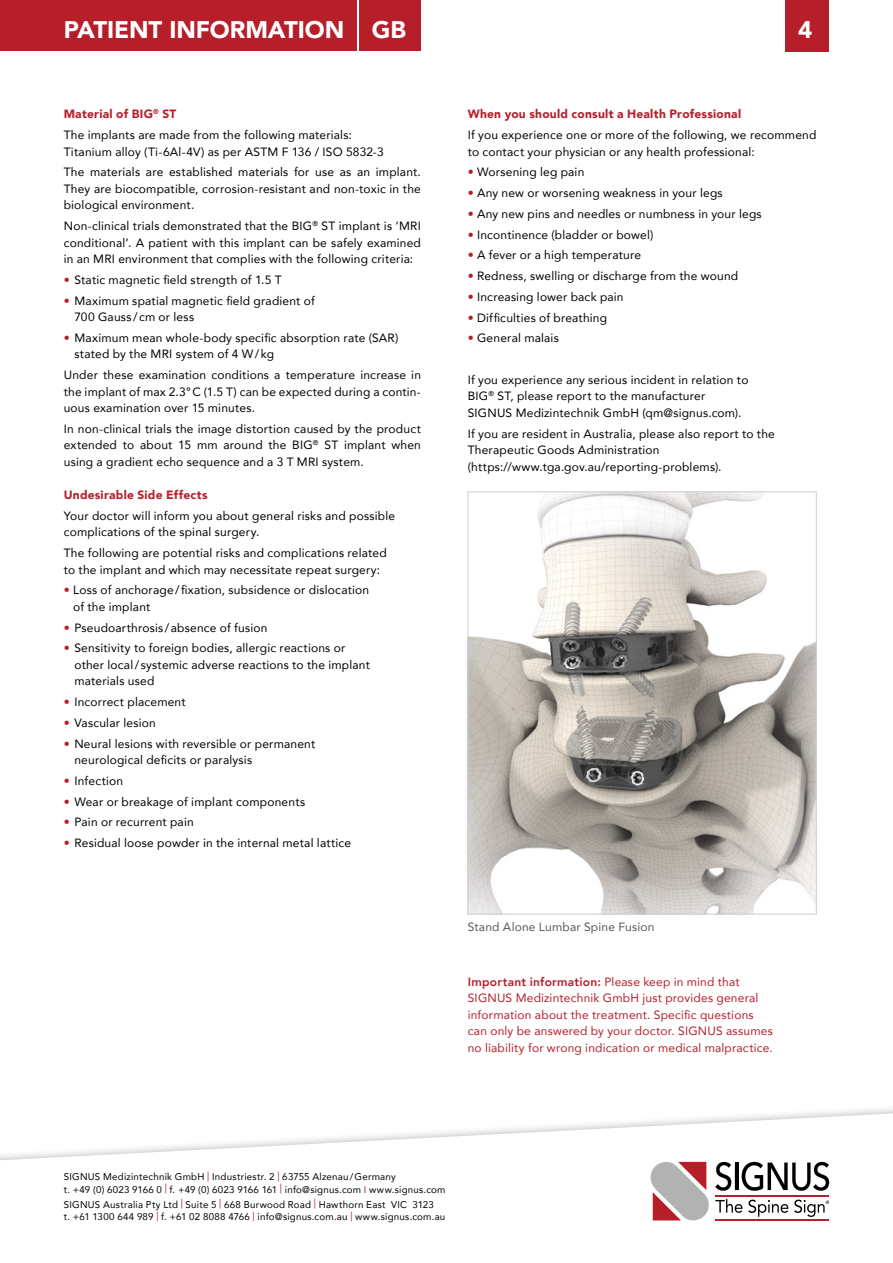
<style>
.page{position:relative;width:893px;height:1263px;background:#fff}
.page>*{position:absolute;margin:0;border:0;box-sizing:border-box;transform-origin:0 0}
.t1{font:900 24px "Avenir";letter-spacing:-.005em;color:#fff}
.t2{font:12px/16.5px "Avenir";letter-spacing:.015em;color:#000}
.t3{font:12px/16.5px "Avenir";letter-spacing:.015em;color:#b61f29}
.t4{font:900 12px "Avenir";letter-spacing:.02em;color:#b61f29}
.t5{font:12px "Avenir";letter-spacing:.015em;color:#575756}
.t6{font:9.75px/12.8px "Avenir";letter-spacing:.025em;color:#000}
.s1{font-weight:900;color:#b61f29}
.s2{color:#b61f29}
.s3{font-weight:800}
</style>
<div class="page">
<div style="left:785px;top:0;width:44px;height:51px;background:#b61f29"></div>
<svg style="left:0;top:1113px;width:893px;height:108px"></svg>
<svg style="left:651px;top:1162px;width:178px;height:58px"></svg>
<div style="left:0;top:0;width:357px;height:51px;background:#b61f29"></div>
<div style="left:359px;top:0;width:61px;height:51px;background:#b61f29"></div>
<img style="left:470px;top:494px;width:344px;height:418px">
<div style="left:468px;top:492px;width:348px;height:422px;border:1px solid #d0d0d0"></div>
<h1 class="t1" style="left:64px;top:9px;width:344px">PATIENT INFORMATION GB</h1>
<p class="t2" style="left:64px;top:103px;width:290px;line-height:20.9px"><span class="s1">Material of BIG</span><sup>®</sup> <span class="s1">ST<br></span>The implants are made from the following materials:</p>
<p class="t2" style="left:64px;top:141px;width:359px;line-height:20.7px">Titanium alloy (Ti-6Al-4V) as per ASTM F 136 / ISO 5832-3<br>The materials are established materials for use as an implant.</p>
<p class="t2" style="left:64px;top:180px;width:359px">They are biocompatible, corrosion-resistant and non-toxic in the biological environment.</p>
<p class="t2" style="left:64px;top:217px;width:359px;text-align:justify">Non-clinical trials demonstrated that the BIG<sup>®</sup> ST implant is ‘MRI conditional’. A patient with this implant can be safely examined in an MRI environment that complies with the following criteria:</p>
<p class="t2" style="left:64px;top:271px;width:219px"><span class="s2">•</span> Static magnetic field strength of 1.5 T</p>
<p class="t2" style="left:74px;top:292px;width:242px;text-indent:-11px"><span class="s2">•</span> Maximum spatial magnetic field gradient of<br>700 Gauss/cm or less</p>
<p class="t2" style="left:74px;top:329px;width:325px;text-indent:-11px"><span class="s2">•</span> Maximum mean whole-body specific absorption rate (SAR) stated by the MRI system of 4 W/kg</p>
<p class="t2" style="left:64px;top:366px;width:359px;text-align:justify">Under these examination conditions a temperature increase in the implant of max 2.3°C (1.5 T) can be expected during a contin&shy;uous examination over 15 minutes.</p>
<p class="t2" style="left:64px;top:420px;width:359px;text-align:justify">In non-clinical trials the image distortion caused by the product extended to about 15 mm around the BIG<sup>®</sup> ST implant when using a gradient echo sequence and a 3 T MRI system.</p>
<p class="t4" style="left:64px;top:485px;width:145px">Undesirable Side Effects</p>
<p class="t2" style="left:64px;top:507px;width:333px">Your doctor will inform you about general risks and possible complications of the spinal surgery.</p>
<p class="t2" style="left:64px;top:544px;width:324px">The following are potential risks and complications related to the implant and which may necessitate repeat surgery:</p>
<p class="t2" style="left:73px;top:582px;width:298px;text-indent:-9px"><span class="s2">•</span> Loss of anchorage/fixation, subsidence or dislocation of the implant</p>
<p class="t2" style="left:64px;top:619px;width:205px"><span class="s2">•</span> Pseudoarthrosis/absence of fusion</p>
<p class="t2" style="left:74px;top:640px;width:297px;text-indent:-11px"><span class="s2">•</span> Sensitivity to foreign bodies, allergic reactions or other local/systemic adverse reactions to the implant materials used</p>
<p class="t2" style="left:64px;top:693px;width:123px"><span class="s2">•</span> Incorrect placement</p>
<p class="t2" style="left:64px;top:714px;width:93px"><span class="s2">•</span> Vascular lesion</p>
<p class="t2" style="left:74px;top:735px;width:242px;text-indent:-11px"><span class="s2">•</span> Neural lesions with reversible or permanent neurological deficits or paralysis</p>
<p class="t2" style="left:64px;top:772px;width:61px"><span class="s2">•</span> Infection</p>
<p class="t2" style="left:64px;top:793px;width:243px"><span class="s2">•</span> Wear or breakage of implant components</p>
<p class="t2" style="left:64px;top:814px;width:132px"><span class="s2">•</span> Pain or recurrent pain</p>
<p class="t2" style="left:64px;top:834px;width:289px"><span class="s2">•</span> Residual loose powder in the internal metal lattice</p>
<h1 class="t1" style="left:798px;top:9px;width:16px">4</h1>
<p class="t4" style="left:468px;top:104px;width:275px">When you should consult a Health Professional</p>
<p class="t2" style="left:468px;top:126px;width:350px">If you experience one or more of the following, we recommend to contact your physician or any health professional:</p>
<p class="t2" style="left:468px;top:164px;width:118px"><span class="s2">•</span> Worsening leg pain</p>
<p class="t2" style="left:468px;top:184px;width:256px"><span class="s2">•</span> Any new or worsening weakness in your legs</p>
<p class="t2" style="left:468px;top:205px;width:295px"><span class="s2">•</span> Any new pins and needles or numbness in your legs</p>
<p class="t2" style="left:468px;top:226px;width:187px"><span class="s2">•</span> Incontinence (bladder or bowel)</p>
<p class="t2" style="left:468px;top:247px;width:175px"><span class="s2">•</span> A fever or a high temperature</p>
<p class="t2" style="left:468px;top:267px;width:272px"><span class="s2">•</span> Redness, swelling or discharge from the wound</p>
<p class="t2" style="left:468px;top:288px;width:157px"><span class="s2">•</span> Increasing lower back pain</p>
<p class="t2" style="left:468px;top:309px;width:141px"><span class="s2">•</span> Difficulties of breathing</p>
<p class="t2" style="left:468px;top:330px;width:93px"><span class="s2">•</span> General malais</p>
<p class="t2" style="left:468px;top:371px;width:282px">If you experience any serious incident in relation to<br>BIG<sup>®</sup> ST, please report to the manufacturer<br>SIGNUS Medizintechnik GmbH (qm@signus.com).</p>
<p class="t2" style="left:468px;top:425px;width:309px">If you are resident in Australia, please also report to the<br>Therapeutic Goods Administration (https://www.tga.gov.au/reporting-problems).</p>
<p class="t5" style="left:468px;top:917px;width:188px">Stand Alone Lumbar Spine Fusion</p>
<p class="t3" style="left:468px;top:973px;width:307px"><span class="s3">Important information:</span> Please keep in mind that SIGNUS Medizintechnik GmbH just provides general information about the treatment. Specific questions can only be answered by your doctor. SIGNUS assumes no liability for wrong indication or medical malpractice.</p>
<p class="t6" style="left:64px;top:1170px;width:383px">SIGNUS Medizintechnik GmbH <sup>|</sup> Industriestr. 2 <sup>|</sup> 63755 Alzenau/Germany<br>t. +49 (0) 6023 9166 0 <sup>|</sup> f. +49 (0) 6023 9166 161 <sup>|</sup> info@signus.com <span class="s2">I</span> www.signus.com</p>
<p class="t6" style="left:64px;top:1198px;width:383px">SIGNUS Australia Pty Ltd <sup>|</sup> Suite 5 <sup>|</sup> 668 Burwood Road <sup>|</sup> Hawthorn East VIC 3123<br>t. +61 1300 644 989 <sup>|</sup> f. +61 02 8088 4766 <sup>|</sup> info@signus.com.au <sup>|</sup> www.signus.com.au</p>
</div>
